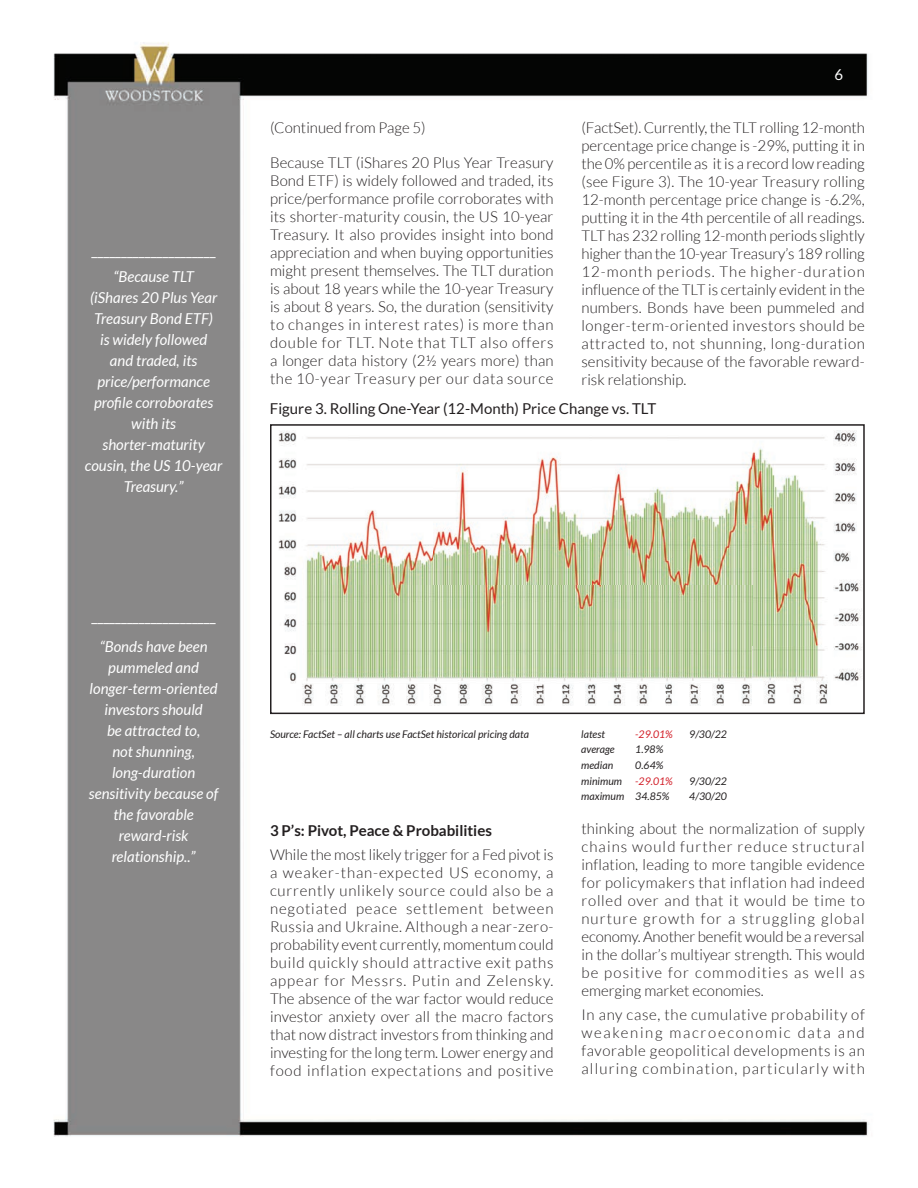
<style>
.page{position:relative;width:918px;height:1188px;background:#fff}
.page>*{position:absolute;margin:0;border:0;box-sizing:border-box;transform-origin:0 0}
.t1{font:300 15px/18px "Lato";letter-spacing:.04em;color:#231f20;text-align:justify}
.t2{font:italic 15px/21px "Lato";color:#fff;text-align:center}
.t3{font:15px "Lato";color:#231f20}
.t4{font:15px "Lato";color:#fff}
.t5{font:700 15px "Lato";color:#231f20}
.t6{font:300 15px "Lato";color:#231f20}
.t7{font:italic 10.5px "Lato";color:#231f20}
.t8{font:italic 10.5px "Lato";color:#d21e28}
</style>
<div class="page">
<img style="left:53px;top:42px;width:816px;height:1095px">
<div style="left:271px;top:425px;width:593px;height:288px;background:#fff"></div>
<img style="left:278px;top:430px;width:584px;height:276px">
<div style="left:270px;top:424px;width:595px;height:290px;border:2px solid #231f20"></div>
<p class="t4" style="left:92px;top:242px;width:126px">_____________________</p>
<p class="t2" style="left:85px;top:266px;width:139px">“Because TLT<br>(iShares 20 Plus Year<br>Treasury Bond ETF)<br>is widely followed<br>and traded, its price/performance profile corroborates with its shorter-maturity cousin, the US 10-year<br>Treasury.”</p>
<p class="t6" style="left:270px;top:118px;width:157px">(Continued from Page 5)</p>
<p class="t1" style="left:270px;top:154px;width:285px">Because TLT (iShares 20 Plus Year Treasury Bond ETF) is widely followed and traded, its price/performance profile corroborates with its shorter-maturity cousin, the US 10-year Treasury. It also provides insight into bond appreciation and when buying opportunities might present themselves. The TLT duration is about 18 years while the 10-year Treasury is about 8 years. So, the duration (sensitivity to changes in interest rates) is more than double for TLT. Note that TLT also offers a longer data history (2½ years more) than the 10-year Treasury per our data source</p>
<p class="t4" style="left:835px;top:65px;width:10px">6</p>
<p class="t1" style="left:581px;top:118px;width:285px">(FactSet). Currently, the TLT rolling 12-month percentage price change is -29%, putting it in the 0% percentile as it is a record low reading (see Figure 3). The 10-year Treasury rolling 12-month percentage price change is -6.2%, putting it in the 4th percentile of all readings.<br>TLT has 232 rolling 12-month periods slightly higher than the 10-year Treasury’s 189 rolling 12-month periods. The higher-duration influence of the TLT is certainly evident in the numbers. Bonds have been pummeled and longer-term-oriented investors should be attracted to, not shunning, long-duration sensitivity because of the favorable reward&shy;risk relationship.</p>
<p class="t3" style="left:270px;top:399px;width:388px">Figure 3. Rolling One-Year (12-Month) Price Change vs. TLT</p>
<p class="t4" style="left:92px;top:608px;width:126px">_____________________</p>
<p class="t2" style="left:89px;top:636px;width:131px">“Bonds have been pummeled and longer-term-oriented investors should<br>be attracted to,<br>not shunning, long-duration sensitivity because of the favorable reward-risk relationship..”</p>
<p class="t7" style="left:270px;top:727px;width:261px">Source: FactSet – all charts use FactSet historical pricing data</p>
<p class="t7" style="left:581px;top:728px;width:25px">latest</p>
<p class="t8" style="left:635px;top:728px;width:39px">-29.01%</p>
<p class="t7" style="left:689px;top:728px;width:39px">9/30/22</p>
<p class="t7" style="left:581px;top:743px;width:35px">average</p>
<p class="t7" style="left:635px;top:743px;width:30px">1.98%</p>
<p class="t7" style="left:581px;top:759px;width:33px">median</p>
<p class="t7" style="left:635px;top:759px;width:30px">0.64%</p>
<p class="t7" style="left:581px;top:774px;width:42px">minimum</p>
<p class="t8" style="left:635px;top:774px;width:39px">-29.01%</p>
<p class="t7" style="left:689px;top:774px;width:39px">9/30/22</p>
<p class="t7" style="left:581px;top:790px;width:90px">maximum 34.85%</p>
<p class="t7" style="left:689px;top:790px;width:39px">4/30/20</p>
<p class="t5" style="left:270px;top:821px;width:223px">3 P’s: Pivot, Peace &amp; Probabilities</p>
<p class="t1" style="left:270px;top:845px;width:285px">While the most likely trigger for a Fed pivot is a weaker-than-expected US economy, a currently unlikely source could also be a negotiated peace settlement between Russia and Ukraine. Although a near-zero&shy;probability event currently, momentum could build quickly should attractive exit paths appear for Messrs. Putin and Zelensky.<br>The absence of the war factor would reduce investor anxiety over all the macro factors that now distract investors from thinking and investing for the long term. Lower energy and food inflation expectations and positive</p>
<p class="t1" style="left:581px;top:819px;width:285px">thinking about the normalization of supply chains would further reduce structural inflation, leading to more tangible evidence for policymakers that inflation had indeed rolled over and that it would be time to nurture growth for a struggling global economy. Another benefit would be a reversal in the dollar’s multiyear strength. This would be positive for commodities as well as emerging market economies.</p>
<p class="t1" style="left:581px;top:1005px;width:285px">In any case, the cumulative probability of weakening macroeconomic data and favorable geopolitical developments is an alluring combination, particularly with</p>
</div>
